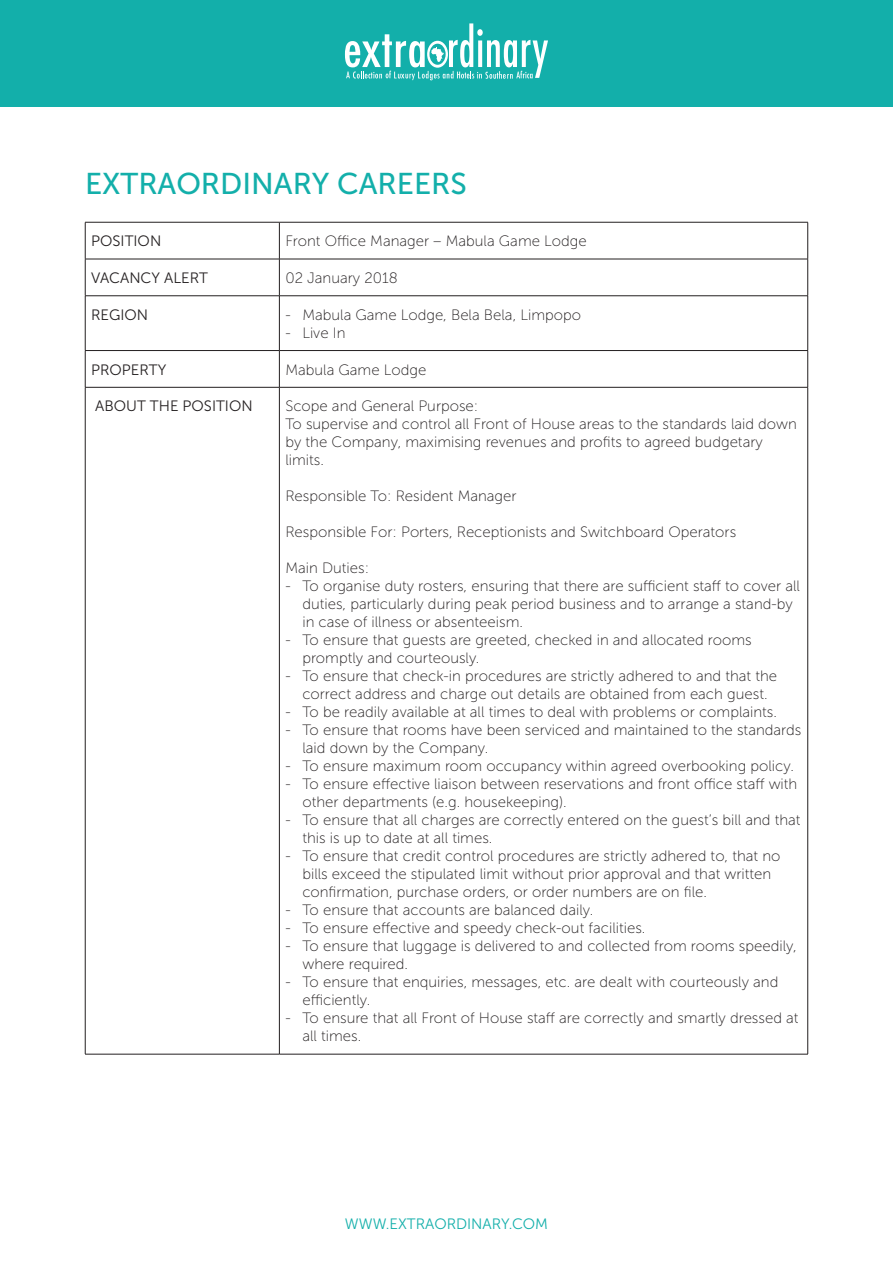
<style>
.page{position:relative;width:893px;height:1263px;background:#fff}
.page>*{position:absolute;margin:0;border:0;box-sizing:border-box;transform-origin:0 0}
.t1{font:30px "Museo Sans 500";color:#13afaa}
.t2{font:15px/18px "Museo Sans 100";color:#231f20}
.t3{font:15px "Museo Sans 300";color:#231f20}
.t4{font:15px "Museo Sans 300";color:#13afaa}
</style>
<div class="page">
<hr style="left:85px;top:222px;width:194px;height:1px;background:#231f20">
<hr style="left:85px;top:222px;width:1px;height:37px;background:#231f20">
<hr style="left:279px;top:222px;width:529px;height:1px;background:#231f20">
<hr style="left:279px;top:222px;width:1px;height:37px;background:#231f20">
<hr style="left:807px;top:222px;width:1px;height:37px;background:#231f20">
<hr style="left:85px;top:259px;width:194px;height:1px;background:#231f20">
<hr style="left:85px;top:259px;width:1px;height:37px;background:#231f20">
<hr style="left:279px;top:259px;width:529px;height:1px;background:#231f20">
<hr style="left:279px;top:259px;width:1px;height:37px;background:#231f20">
<hr style="left:807px;top:259px;width:1px;height:37px;background:#231f20">
<hr style="left:85px;top:295px;width:194px;height:1px;background:#231f20">
<hr style="left:85px;top:296px;width:1px;height:54px;background:#231f20">
<hr style="left:279px;top:295px;width:529px;height:1px;background:#231f20">
<hr style="left:279px;top:296px;width:1px;height:54px;background:#231f20">
<hr style="left:807px;top:296px;width:1px;height:54px;background:#231f20">
<hr style="left:85px;top:350px;width:194px;height:1px;background:#231f20">
<hr style="left:85px;top:351px;width:1px;height:36px;background:#231f20">
<hr style="left:279px;top:350px;width:529px;height:1px;background:#231f20">
<hr style="left:279px;top:351px;width:1px;height:36px;background:#231f20">
<hr style="left:807px;top:351px;width:1px;height:36px;background:#231f20">
<hr style="left:85px;top:387px;width:194px;height:1px;background:#231f20">
<hr style="left:85px;top:387px;width:1px;height:667px;background:#231f20">
<hr style="left:279px;top:387px;width:529px;height:1px;background:#231f20">
<hr style="left:279px;top:387px;width:1px;height:667px;background:#231f20">
<hr style="left:807px;top:387px;width:1px;height:667px;background:#231f20">
<hr style="left:85px;top:1054px;width:194px;height:1px;background:#231f20">
<hr style="left:279px;top:1054px;width:529px;height:1px;background:#231f20">
<div style="left:0;top:0;width:893px;height:106px;background:#13afaa"></div>
<svg style="left:345px;top:23px;width:203px;height:57px"></svg>
<p class="t1" style="left:85px;top:168px;width:383px">EXTRAORDINARY CAREERS</p>
<p class="t3" style="left:91px;top:233px;width:72px">POSITION</p>
<p class="t2" style="left:285px;top:232px;width:303px">Front Office Manager – Mabula Game Lodge</p>
<p class="t3" style="left:91px;top:270px;width:118px">VACANCY ALERT</p>
<p class="t2" style="left:285px;top:269px;width:114px">02 January 2018</p>
<p class="t3" style="left:91px;top:306px;width:59px">REGION</p>
<p class="t2" style="left:285px;top:306px;width:297px">- Mabula Game Lodge, Bela Bela, Limpopo</p>
<p class="t2" style="left:285px;top:324px;width:62px">- Live In</p>
<p class="t3" style="left:91px;top:361px;width:77px">PROPERTY</p>
<p class="t2" style="left:285px;top:361px;width:142px">Mabula Game Lodge</p>
<p class="t3" style="left:95px;top:398px;width:159px">ABOUT THE POSITION</p>
<p class="t2" style="left:285px;top:397px;width:194px">Scope and General Purpose:</p>
<p class="t2" style="left:285px;top:415px;width:513px">To supervise and control all Front of House areas to the standards laid down by the Company, maximising revenues and profits to agreed budgetary limits.</p>
<p class="t2" style="left:285px;top:487px;width:233px">Responsible To: Resident Manager</p>
<p class="t2" style="left:285px;top:523px;width:452px">Responsible For: Porters, Receptionists and Switchboard Operators</p>
<p class="t2" style="left:285px;top:559px;width:85px">Main Duties:</p>
<p class="t2" style="left:302px;top:577px;width:499px;text-indent:-17px">- To organise duty rosters, ensuring that there are sufficient staff to cover all duties, particularly during peak period business and to arrange a stand-by in case of illness or absenteeism.</p>
<p class="t2" style="left:302px;top:631px;width:451px;text-indent:-17px">- To ensure that guests are greeted, checked in and allocated rooms promptly and courteously.</p>
<p class="t2" style="left:285px;top:667px;width:493px;text-align:center">- To ensure that check-in procedures are strictly adhered to and that the correct address and charge out details are obtained from each guest.</p>
<p class="t2" style="left:285px;top:703px;width:493px">- To be readily available at all times to deal with problems or complaints.</p>
<p class="t2" style="left:302px;top:721px;width:500px;text-indent:-17px">- To ensure that rooms have been serviced and maintained to the standards laid down by the Company.</p>
<p class="t2" style="left:285px;top:757px;width:510px">- To ensure maximum room occupancy within agreed overbooking policy.</p>
<p class="t2" style="left:302px;top:775px;width:496px;text-indent:-17px">- To ensure effective liaison between reservations and front office staff with other departments (e.g. housekeeping).</p>
<p class="t2" style="left:302px;top:811px;width:500px;text-indent:-17px">- To ensure that all charges are correctly entered on the guest’s bill and that this is up to date at all times.</p>
<p class="t2" style="left:302px;top:847px;width:480px;text-indent:-17px">- To ensure that credit control procedures are strictly adhered to, that no bills exceed the stipulated limit without prior approval and that written confirmation, purchase orders, or order numbers are on file.</p>
<p class="t2" style="left:285px;top:901px;width:310px">- To ensure that accounts are balanced daily.</p>
<p class="t2" style="left:285px;top:919px;width:362px">- To ensure effective and speedy check-out facilities.</p>
<p class="t2" style="left:302px;top:937px;width:496px;text-indent:-17px">- To ensure that luggage is delivered to and collected from rooms speedily, where required.</p>
<p class="t2" style="left:302px;top:973px;width:477px;text-indent:-17px">- To ensure that enquiries, messages, etc. are dealt with courteously and efficiently.</p>
<p class="t2" style="left:302px;top:1009px;width:498px;text-indent:-17px">- To ensure that all Front of House staff are correctly and smartly dressed at all times.</p>
<p class="t4" style="left:345px;top:1216px;width:205px">WWW.EXTRAORDINARY.COM</p>
</div>
